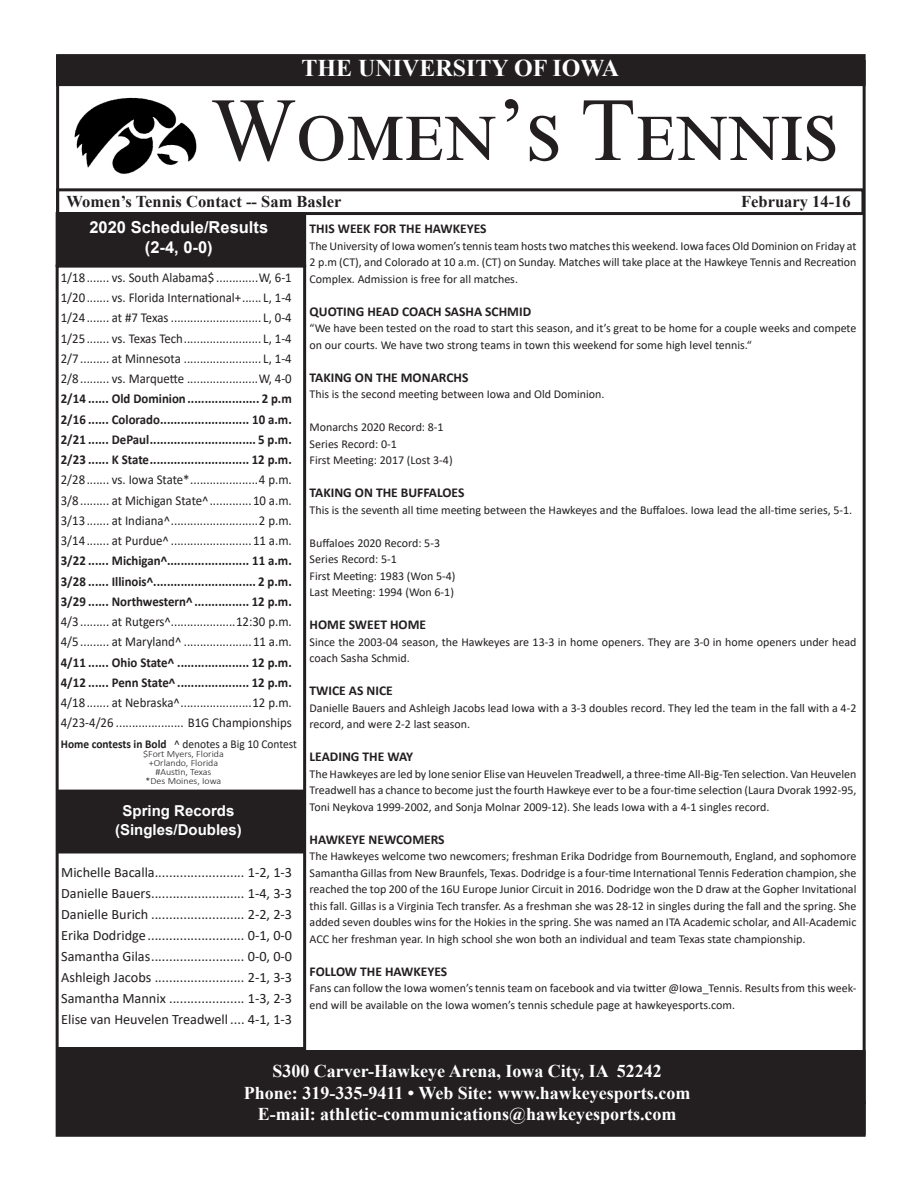
<style>
.page{position:relative;width:918px;height:1188px;background:#fff}
.page>*{position:absolute;margin:0;border:0;box-sizing:border-box;transform-origin:0 0}
.t1{font:90px "Times New Roman";color:#231f20}
.t2{font:700 24px "Times New Roman";color:#fff}
.t3{font:700 18px "Times New Roman";color:#fff}
.t4{font:700 16.5px "Times New Roman";color:#231f20}
.t5{font:700 16.5px "Arial";color:#fff}
.t6{font:700 15px "Arial";color:#fff}
.t7{font:14.25px "Calibri";color:#231f20}
.t8{font:13.5px "Calibri";color:#231f20;scale:.95 1}
.t9{font:700 13.5px "Calibri";color:#231f20;scale:.95 1}
.t10{font:700 13.5px "Calibri";color:#231f20}
.t11{font:12px/16.5px "Calibri";color:#231f20}
.t12{font:12px "Calibri";color:#231f20;scale:.95 1}
.t13{font:300 9.45px "Calibri";color:#231f20;scale:1.06 1}
.s1{font-weight:700}
</style>
<div class="page">
<div style="left:56px;top:265px;width:250px;height:785px;border:3px solid #231f20"></div>
<div style="left:59px;top:215px;width:244px;height:49px;background:#231f20"></div>
<div style="left:56px;top:212px;width:250px;height:55px;border:6px solid #231f20"></div>
<hr style="left:863px;top:60px;width:3px;height:1075px;background:#231f20">
<div style="left:57px;top:55px;width:808px;height:30px;background:#231f20"></div>
<div style="left:56px;top:54px;width:810px;height:32px;border:2px solid #231f20"></div>
<div style="left:56px;top:188px;width:808px;height:27px;border:3px solid #231f20"></div>
<hr style="left:56px;top:64px;width:3px;height:168px;background:#231f20">
<div style="left:60px;top:793px;width:243px;height:57px;background:#231f20"></div>
<div style="left:57px;top:790px;width:249px;height:64px;border:6px solid #231f20"></div>
<img style="left:74px;top:97px;width:123px;height:77px">
<div style="left:56px;top:1051px;width:809px;height:85px;background:#231f20"></div>
<div style="left:56px;top:1050px;width:810px;height:87px;border:2px solid #231f20"></div>
<p class="t2" style="left:302px;top:51px;width:319px">THE UNIVERSITY OF IOWA</p>
<p class="t1" style="left:211px;top:66px;width:627px">Women’s Tennis</p>
<p class="t4" style="left:67px;top:190px;width:276px">Women’s Tennis Contact -- Sam Basler</p>
<p class="t4" style="left:741px;top:190px;width:111px">February 14-16</p>
<p class="t5" style="left:89px;top:215px;width:180px">2020 Schedule/Results</p>
<p class="t5" style="left:145px;top:235px;width:69px">(2-4, 0-0)</p>
<p class="t8" style="left:61px;top:268px;width:245px">1/18....... vs. South Alabama$ .............W, 6-1</p>
<p class="t8" style="left:61px;top:288px;width:245px">1/20....... vs. Florida International+...... L, 1-4</p>
<p class="t8" style="left:61px;top:308px;width:245px">1/24....... at #7 Texas ............................ L, 0-4</p>
<p class="t8" style="left:61px;top:329px;width:245px">1/25....... vs. Texas Tech........................ L, 1-4</p>
<p class="t8" style="left:61px;top:349px;width:245px">2/7......... at Minnesota ........................ L, 1-4</p>
<p class="t8" style="left:61px;top:369px;width:245px">2/8......... vs. Marquette ......................W, 4-0</p>
<p class="t9" style="left:61px;top:389px;width:245px">2/14 ...... Old Dominion ..................... 2 p.m</p>
<p class="t9" style="left:61px;top:410px;width:245px">2/16 ...... Colorado.......................... 10 a.m.</p>
<p class="t9" style="left:61px;top:430px;width:245px">2/21 ...... DePaul............................... 5 p.m.</p>
<p class="t9" style="left:61px;top:450px;width:245px">2/23 ...... K State............................. 12 p.m.</p>
<p class="t8" style="left:61px;top:470px;width:245px">2/28....... vs. Iowa State*.....................4 p.m.</p>
<p class="t8" style="left:61px;top:491px;width:245px">3/8......... at Michigan State^.............10 a.m.</p>
<p class="t8" style="left:61px;top:511px;width:245px">3/13....... at Indiana^...........................2 p.m.</p>
<p class="t8" style="left:61px;top:531px;width:245px">3/14....... at Purdue^ .........................11 a.m.</p>
<p class="t9" style="left:61px;top:551px;width:245px">3/22 ...... Michigan^........................ 11 a.m.</p>
<p class="t9" style="left:61px;top:572px;width:245px">3/28 ...... Illinois^.............................. 2 p.m.</p>
<p class="t9" style="left:61px;top:592px;width:245px">3/29 ...... Northwestern^ ................ 12 p.m.</p>
<p class="t8" style="left:61px;top:612px;width:245px">4/3......... at Rutgers^....................12:30 p.m.</p>
<p class="t8" style="left:61px;top:632px;width:245px">4/5......... at Maryland^ .....................11 a.m.</p>
<p class="t9" style="left:61px;top:653px;width:245px">4/11 ...... Ohio State^ ..................... 12 p.m.</p>
<p class="t9" style="left:61px;top:673px;width:245px">4/12 ...... Penn State^ ..................... 12 p.m.</p>
<p class="t8" style="left:61px;top:693px;width:245px">4/18....... at Nebraska^......................12 p.m.</p>
<p class="t8" style="left:61px;top:713px;width:245px">4/23-4/26 ..................... B1G Championships</p>
<p class="t12" style="left:61px;top:735px;width:250px"><span class="s1">Home contests in Bold</span> ^ denotes a Big 10 Contest</p>
<p class="t13" style="left:143px;top:748px;width:78px">$Fort Myers, Florida</p>
<p class="t13" style="left:149px;top:757px;width:67px">+Orlando, Florida</p>
<p class="t13" style="left:155px;top:766px;width:54px">#Austin, Texas</p>
<p class="t13" style="left:146px;top:775px;width:73px">*Des Moines, Iowa</p>
<p class="t6" style="left:123px;top:800px;width:113px">Spring Records</p>
<p class="t6" style="left:115px;top:819px;width:128px">(Singles/Doubles)</p>
<p class="t7" style="left:61px;top:862px;width:233px">Michelle Bacalla......................... 1-2, 1-3</p>
<p class="t7" style="left:61px;top:883px;width:233px">Danielle Bauers.......................... 1-4, 3-3</p>
<p class="t7" style="left:61px;top:904px;width:233px">Danielle Burich .......................... 2-2, 2-3</p>
<p class="t7" style="left:61px;top:925px;width:233px">Erika Dodridge........................... 0-1, 0-0</p>
<p class="t7" style="left:61px;top:946px;width:233px">Samantha Gilas.......................... 0-0, 0-0</p>
<p class="t7" style="left:61px;top:967px;width:233px">Ashleigh Jacobs ......................... 2-1, 3-3</p>
<p class="t7" style="left:61px;top:988px;width:233px">Samantha Mannix ..................... 1-3, 2-3</p>
<p class="t7" style="left:61px;top:1009px;width:233px">Elise van Heuvelen Treadwell .... 4-1, 1-3</p>
<p class="t10" style="left:310px;top:219px;width:179px">THIS WEEK FOR THE HAWKEYES</p>
<p class="t11" style="left:310px;top:237px;width:548px;text-align:justify">The University of Iowa women’s tennis team hosts two matches this weekend. Iowa faces Old Dominion on Friday at 2 p.m (CT), and Colorado at 10 a.m. (CT) on Sunday. Matches will take place at the Hawkeye Tennis and Recreation Complex. Admission is free for all matches.</p>
<p class="t10" style="left:310px;top:302px;width:223px">QUOTING HEAD COACH SASHA SCHMID</p>
<p class="t11" style="left:310px;top:320px;width:548px">“We have been tested on the road to start this season, and it’s great to be home for a couple weeks and compete on our courts. We have two strong teams in town this weekend for some high level tennis.“</p>
<p class="t10" style="left:310px;top:368px;width:160px">TAKING ON THE MONARCHS</p>
<p class="t11" style="left:310px;top:386px;width:296px">This is the second meeting between Iowa and Old Dominion.</p>
<p class="t11" style="left:310px;top:419px;width:136px">Monarchs 2020 Record: 8-1</p>
<p class="t11" style="left:310px;top:435px;width:89px">Series Record: 0-1</p>
<p class="t11" style="left:310px;top:452px;width:145px">First Meeting: 2017 (Lost 3-4)</p>
<p class="t10" style="left:310px;top:483px;width:156px">TAKING ON THE BUFFALOES</p>
<p class="t11" style="left:310px;top:501px;width:544px">This is the seventh all time meeting between the Hawkeyes and the Buffaloes. Iowa lead the all-time series, 5-1.</p>
<p class="t11" style="left:310px;top:534px;width:132px">Buffaloes 2020 Record: 5-3</p>
<p class="t11" style="left:310px;top:551px;width:89px">Series Record: 5-1</p>
<p class="t11" style="left:310px;top:567px;width:147px">First Meeting: 1983 (Won 5-4)</p>
<p class="t11" style="left:310px;top:584px;width:146px">Last Meeting: 1994 (Won 6-1)</p>
<p class="t10" style="left:310px;top:615px;width:118px">HOME SWEET HOME</p>
<p class="t11" style="left:310px;top:633px;width:548px">Since the 2003-04 season, the Hawkeyes are 13-3 in home openers. They are 3-0 in home openers under head coach Sasha Schmid.</p>
<p class="t10" style="left:310px;top:681px;width:85px">TWICE AS NICE</p>
<p class="t11" style="left:310px;top:699px;width:548px">Danielle Bauers and Ashleigh Jacobs lead Iowa with a 3-3 doubles record. They led the team in the fall with a 4-2 record, and were 2-2 last season.</p>
<p class="t10" style="left:310px;top:747px;width:105px">LEADING THE WAY</p>
<p class="t11" style="left:310px;top:765px;width:548px;text-align:justify">The Hawkeyes are led by lone senior Elise van Heuvelen Treadwell, a three-time All-Big-Ten selection. Van Heuvelen Treadwell has a chance to become just the fourth Hawkeye ever to be a four-time selection (Laura Dvorak 1992-95, Toni Neykova 1999-2002, and Sonja Molnar 2009-12). She leads Iowa with a 4-1 singles record.</p>
<p class="t10" style="left:310px;top:830px;width:136px">HAWKEYE NEWCOMERS</p>
<p class="t11" style="left:310px;top:848px;width:548px;text-align:justify">The Hawkeyes welcome two newcomers; freshman Erika Dodridge from Bournemouth, England, and sophomore Samantha Gillas from New Braunfels, Texas. Dodridge is a four-time International Tennis Federation champion, she reached the top 200 of the 16U Europe Junior Circuit in 2016. Dodridge won the D draw at the Gopher Invitational this fall. Gillas is a Virginia Tech transfer. As a freshman she was 28-12 in singles during the fall and the spring. She added seven doubles wins for the Hokies in the spring. She was named an ITA Academic scholar, and All-Academic ACC her freshman year. In high school she won both an individual and team Texas state championship.</p>
<p class="t10" style="left:310px;top:962px;width:139px">FOLLOW THE HAWKEYES</p>
<p class="t11" style="left:310px;top:980px;width:548px">Fans can follow the Iowa women’s tennis team on facebook and via twitter @Iowa_Tennis. Results from this week&shy;end will be available on the Iowa women’s tennis schedule page at hawkeyesports.com.</p>
<p class="t3" style="left:272px;top:1058px;width:391px">S300 Carver-Hawkeye Arena, Iowa City, IA 52242</p>
<p class="t3" style="left:244px;top:1080px;width:448px">Phone: 319-335-9411 • Web Site: www.hawkeyesports.com</p>
<p class="t3" style="left:258px;top:1101px;width:420px">E-mail: athletic-communications@hawkeyesports.com</p>
</div>
